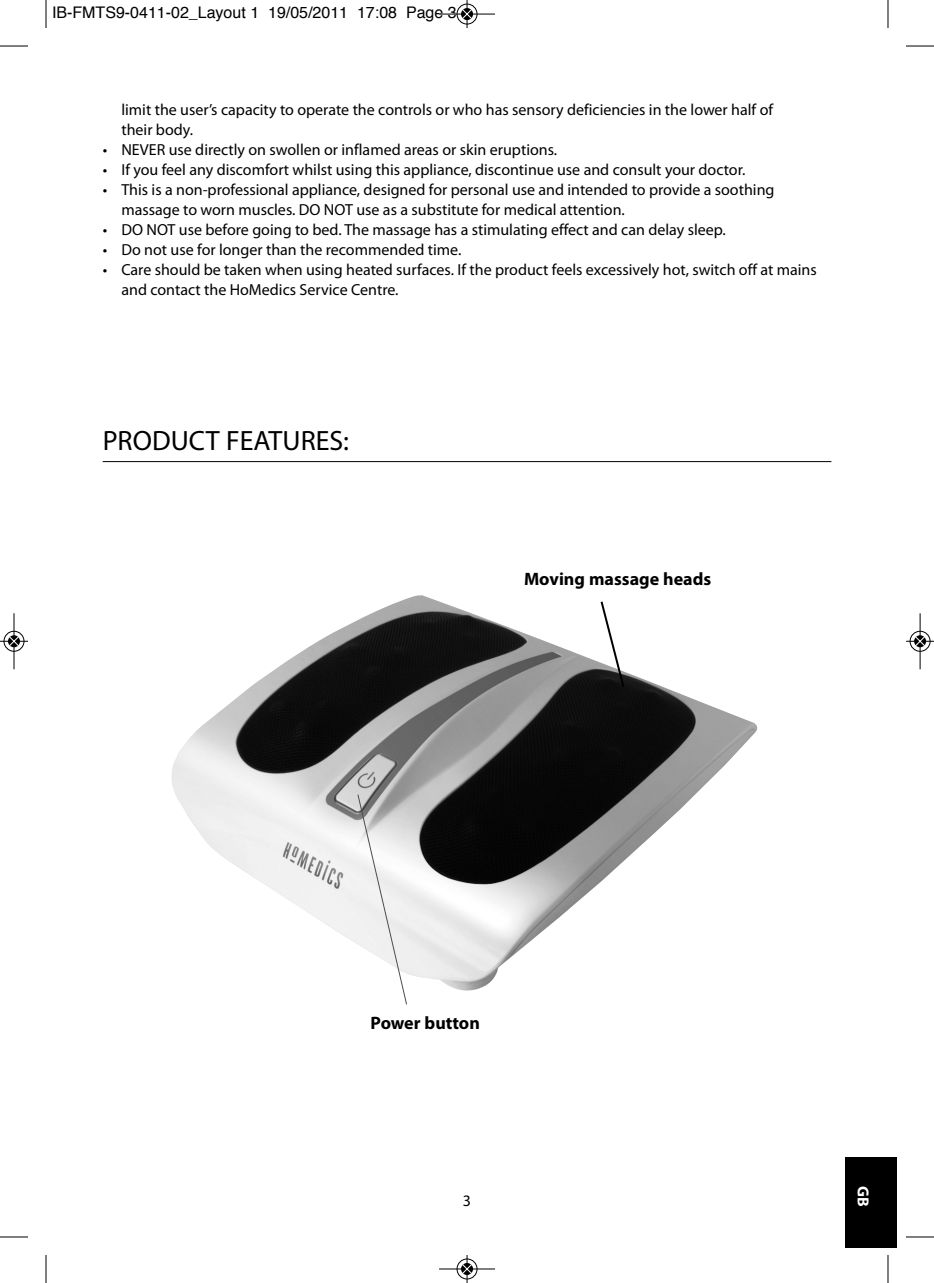
<style>
.page{position:relative;width:934px;height:1283px;background:#fff}
.page>*{position:absolute;margin:0;border:0;box-sizing:border-box;transform-origin:0 0}
.t1{font:28px "Myriad Pro";color:#000}
.t2{font:700 18px "Myriad Pro";color:#000}
.t3{font:16px/20px "Myriad Pro";color:#000}
.t4{font:16px "Helvetica";color:#000}
.t5{font:700 16px "Myriad Pro";color:#fff}
</style>
<div class="page">
<div style="left:845px;top:1157px;width:51px;height:91px;background:#000"></div>
<hr style="left:103px;top:461px;width:728px;height:1px;background:#000">
<img style="left:171px;top:595px;width:587px;height:395px">
<svg style="left:357px;top:793px;width:51px;height:212px"></svg>
<svg style="left:599px;top:599px;width:27px;height:90px"></svg>
<svg style="left:46px;top:0;width:1px;height:28px"></svg>
<svg style="left:0;top:46px;width:28px;height:1px"></svg>
<svg style="left:888px;top:0;width:1px;height:28px"></svg>
<svg style="left:906px;top:46px;width:28px;height:1px"></svg>
<svg style="left:46px;top:1255px;width:1px;height:28px"></svg>
<svg style="left:0;top:1236px;width:28px;height:1px"></svg>
<svg style="left:888px;top:1255px;width:1px;height:28px"></svg>
<svg style="left:906px;top:1236px;width:28px;height:1px"></svg>
<div style="left:456px;top:3px;width:22px;height:22px;border:1px solid #fff;border-radius:50%"></div>
<hr style="left:439px;top:14px;width:56px;height:1px;background:#000">
<div style="left:457px;top:4px;width:20px;height:20px;border:1px solid #000;border-radius:50%"></div>
<svg style="left:462px;top:0;width:10px;height:28px"></svg>
<div style="left:456px;top:1258px;width:22px;height:21px;border:1px solid #fff;border-radius:50%"></div>
<hr style="left:439px;top:1268px;width:56px;height:1px;background:#000">
<div style="left:457px;top:1258px;width:20px;height:21px;border:1px solid #000;border-radius:50%"></div>
<svg style="left:462px;top:1255px;width:10px;height:28px"></svg>
<div style="left:3px;top:630px;width:22px;height:22px;border:1px solid #fff;border-radius:50%"></div>
<hr style="left:14px;top:613px;width:1px;height:56px;background:#000">
<div style="left:4px;top:631px;width:20px;height:20px;border:1px solid #000;border-radius:50%"></div>
<svg style="left:0;top:636px;width:28px;height:10px"></svg>
<div style="left:909px;top:630px;width:22px;height:22px;border:1px solid #fff;border-radius:50%"></div>
<hr style="left:920px;top:613px;width:1px;height:56px;background:#000">
<div style="left:910px;top:631px;width:20px;height:20px;border:1px solid #000;border-radius:50%"></div>
<svg style="left:906px;top:636px;width:28px;height:10px"></svg>
<p class="t4" style="left:52px;top:6px;width:406px">IB-FMTS9-0411-02_Layout 1 19/05/2011 17:08 Page 3</p>
<p class="t3" style="left:121px;top:101px;width:653px">limit the user’s capacity to operate the controls or who has sensory deficiencies in the lower half of their body.</p>
<p class="t3" style="left:103px;top:141px;width:456px">• NEVER use directly on swollen or inflamed areas or skin eruptions.</p>
<p class="t3" style="left:103px;top:161px;width:644px">• If you feel any discomfort whilst using this appliance, discontinue use and consult your doctor.</p>
<p class="t3" style="left:121px;top:181px;width:655px;text-indent:-19px">• This is a non-professional appliance, designed for personal use and intended to provide a soothing massage to worn muscles. DO NOT use as a substitute for medical attention.</p>
<p class="t3" style="left:103px;top:221px;width:625px">• DO NOT use before going to bed. The massage has a stimulating effect and can delay sleep.</p>
<p class="t3" style="left:103px;top:241px;width:360px">• Do not use for longer than the recommended time.</p>
<p class="t3" style="left:121px;top:261px;width:697px;text-indent:-19px">• Care should be taken when using heated surfaces. If the product feels excessively hot, switch off at mains and contact the HoMedics Service Centre.</p>
<h1 class="t1" style="left:103px;top:430px;width:248px">PRODUCT FEATURES:</h1>
<p class="t2" style="left:524px;top:572px;width:189px">Moving massage heads</p>
<p class="t2" style="left:371px;top:1016px;width:111px">Power button</p>
<p class="t3" style="left:463px;top:1191px;width:10px">3</p>
<p class="t5" style="left:869px;top:1185px;width:22px;rotate:90deg">GB</p>
</div>
